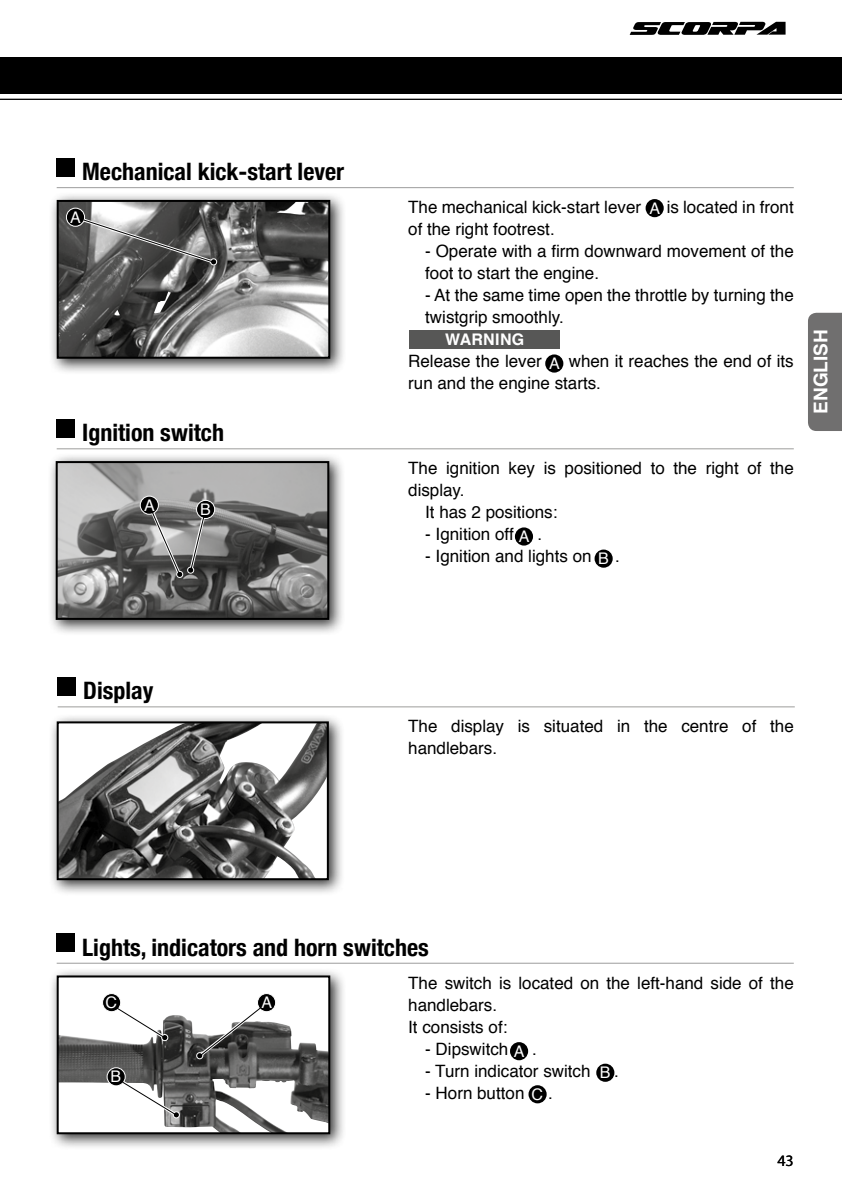
<style>
.page{position:relative;width:842px;height:1191px;background:#fff}
.page>*{position:absolute;margin:0;border:0;box-sizing:border-box;transform-origin:0 0}
.t1{font:700 condensed 24px "Helvetica Neue";color:#000}
.t2{font:700 19px "Helvetica";color:#fff}
.t3{font:17px/22px "Helvetica";color:#000}
.t4{font:16px "Helvetica";color:#fff}
.t5{font:700 16px "Helvetica";letter-spacing:.02em;color:#fff}
.t6{font:16px "Myriad Pro";color:#000}
.s1{font-size:16px;color:#fff}
.s2{font-size:17px;color:#000}
</style>
<div class="page">
<svg style="left:630px;top:22px;width:155px;height:13px"></svg>
<div style="left:0;top:57px;width:842px;height:37px;background:#000"></div>
<hr style="left:0;top:99px;width:842px;height:1px;background:#000">
<hr style="left:57px;top:187px;width:737px;height:1px;background:#9d9d9c">
<hr style="left:57px;top:448px;width:737px;height:1px;background:#9d9d9c">
<hr style="left:58px;top:706px;width:737px;height:1px;background:#9d9d9c">
<div style="left:57px;top:158px;width:18px;height:18px;background:#000"></div>
<div style="left:409px;top:330px;width:151px;height:18px;background:#575756"></div>
<div style="left:57px;top:419px;width:18px;height:18px;background:#000"></div>
<div style="left:58px;top:677px;width:18px;height:18px;background:#000"></div>
<hr style="left:57px;top:962px;width:737px;height:1px;background:#9d9d9c">
<div style="left:57px;top:933px;width:18px;height:19px;background:#000"></div>
<div style="left:49px;top:713px;width:296px;height:183px;background:#000;opacity:.8"></div>
<img style="left:60px;top:724px;width:266px;height:153px">
<div style="left:57px;top:721px;width:272px;height:159px;border:2px solid #000"></div>
<div style="left:49px;top:191px;width:298px;height:184px;background:#000;opacity:.8"></div>
<img style="left:60px;top:203px;width:267px;height:153px">
<div style="left:57px;top:200px;width:273px;height:159px;border:2px solid #000"></div>
<svg style="left:66px;top:208px;width:19px;height:18px"></svg>
<div style="left:66px;top:208px;width:19px;height:19px;border:1px solid #fff;border-radius:50%"></div>
<svg style="left:72px;top:214px;width:146px;height:52px;background:#706f6f"></svg>
<div style="left:48px;top:452px;width:298px;height:184px;background:#000;opacity:.8"></div>
<img style="left:59px;top:464px;width:267px;height:153px">
<div style="left:56px;top:461px;width:273px;height:159px;border:2px solid #000"></div>
<div style="left:140px;top:496px;width:18px;height:18px;background:#000;border-radius:50%"></div>
<div style="left:140px;top:495px;width:19px;height:20px;border:1px solid #fff;border-radius:50%"></div>
<div style="left:197px;top:500px;width:18px;height:18px;background:#000;border-radius:50%"></div>
<div style="left:196px;top:500px;width:19px;height:19px;border:1px solid #fff;border-radius:50%"></div>
<svg style="left:149px;top:509px;width:58px;height:70px;background:#7c7c7b"></svg>
<div style="left:49px;top:967px;width:298px;height:183px;background:#000;opacity:.8"></div>
<div style="left:58px;top:976px;width:271px;height:157px;background:#fff"></div>
<img style="left:60px;top:1015px;width:267px;height:116px">
<div style="left:57px;top:975px;width:273px;height:159px;border:2px solid #000"></div>
<svg style="left:257px;top:993px;width:19px;height:18px"></svg>
<div style="left:257px;top:993px;width:19px;height:19px;border:1px solid #fff;border-radius:50%"></div>
<svg style="left:195px;top:998px;width:76px;height:62px"></svg>
<div style="left:103px;top:993px;width:18px;height:18px;background:#000;border-radius:50%"></div>
<div style="left:102px;top:993px;width:19px;height:19px;border:1px solid #fff;border-radius:50%"></div>
<svg style="left:112px;top:1003px;width:57px;height:39px"></svg>
<div style="left:107px;top:1067px;width:18px;height:18px;background:#000;border-radius:50%"></div>
<div style="left:107px;top:1067px;width:19px;height:19px;border:1px solid #fff;border-radius:50%"></div>
<svg style="left:117px;top:1077px;width:64px;height:42px"></svg>
<div style="left:808px;top:313px;width:34px;height:118px;background:#706f6f"></div>
<div style="left:646px;top:199px;width:18px;height:18px;background:#000;border-radius:50%"></div>
<div style="left:515px;top:527px;width:18px;height:18px;background:#000;border-radius:50%"></div>
<div style="left:594px;top:549px;width:19px;height:18px;background:#000;border-radius:50%"></div>
<div style="left:545px;top:354px;width:18px;height:18px;background:#000;border-radius:50%"></div>
<div style="left:510px;top:1042px;width:18px;height:18px;background:#000;border-radius:50%"></div>
<div style="left:596px;top:1063px;width:18px;height:18px;background:#000;border-radius:50%"></div>
<div style="left:528px;top:1085px;width:19px;height:18px;background:#000;border-radius:50%"></div>
<h1 class="t1" style="left:82px;top:152px;width:264px">Mechanical kick-start lever</h1>
<p class="t4" style="left:70px;top:205px;width:12px">A</p>
<h1 class="t1" style="left:82px;top:413px;width:143px">Ignition switch</h1>
<p class="t4" style="left:144px;top:493px;width:12px">A</p>
<p class="t4" style="left:200px;top:497px;width:12px">B</p>
<h1 class="t1" style="left:83px;top:671px;width:72px">Display</h1>
<p class="t3" style="left:408px;top:197px;width:234px">The mechanical kick-start lever</p>
<p class="t3" style="left:649px;top:197px;width:146px"><span class="s1">A</span> is located in front</p>
<p class="t3" style="left:408px;top:219px;width:148px">of the right footrest.</p>
<p class="t3" style="left:425px;top:241px;width:370px">- Operate with a firm downward movement of the foot to start the engine.</p>
<p class="t3" style="left:425px;top:285px;width:370px">- At the same time open the throttle by turning the twistgrip smoothly.</p>
<p class="t3" style="left:408px;top:351px;width:135px">Release the lever</p>
<p class="t5" style="left:445px;top:326px;width:81px">WARNING</p>
<p class="t3" style="left:408px;top:351px;width:387px;text-indent:160px">when it reaches the end of its run and the engine starts.</p>
<p class="t4" style="left:549px;top:351px;width:12px">A</p>
<p class="t3" style="left:408px;top:458px;width:387px">The ignition key is positioned to the right of the</p>
<p class="t3" style="left:408px;top:480px;width:58px">display.</p>
<p class="t3" style="left:425px;top:502px;width:134px">It has 2 positions:</p>
<p class="t3" style="left:425px;top:524px;width:106px">- Ignition off <sub>A</sub></p>
<p class="t3" style="left:537px;top:524px;width:6px">.</p>
<p class="t3" style="left:425px;top:546px;width:168px">- Ignition and lights on</p>
<p class="t3" style="left:615px;top:546px;width:6px">.</p>
<p class="t4" style="left:598px;top:546px;width:12px">B</p>
<p class="t2" style="left:805px;top:414px;width:86px;rotate:-90deg">ENGLISH</p>
<p class="t3" style="left:408px;top:715px;width:387px">The display is situated in the centre of the handlebars.</p>
<h1 class="t1" style="left:82px;top:927px;width:348px">Lights, indicators and horn switches</h1>
<p class="t3" style="left:408px;top:972px;width:387px">The switch is located on the left-hand side of the handlebars.<br>It consists of:</p>
<p class="t3" style="left:425px;top:1038px;width:85px">- Dipswitch</p>
<p class="t3" style="left:532px;top:1038px;width:6px">.</p>
<p class="t3" style="left:425px;top:1060px;width:167px">- Turn indicator switch</p>
<p class="t4" style="left:600px;top:1060px;width:21px">B<span class="s2">.</span></p>
<p class="t3" style="left:425px;top:1082px;width:129px">- Horn button <span class="s1">C</span> .</p>
<p class="t4" style="left:106px;top:990px;width:13px">C</p>
<p class="t4" style="left:261px;top:990px;width:12px">A</p>
<p class="t4" style="left:514px;top:1038px;width:12px">A</p>
<p class="t4" style="left:111px;top:1064px;width:12px">B</p>
<p class="t6" style="left:777px;top:1150px;width:18px">43</p>
</div>
